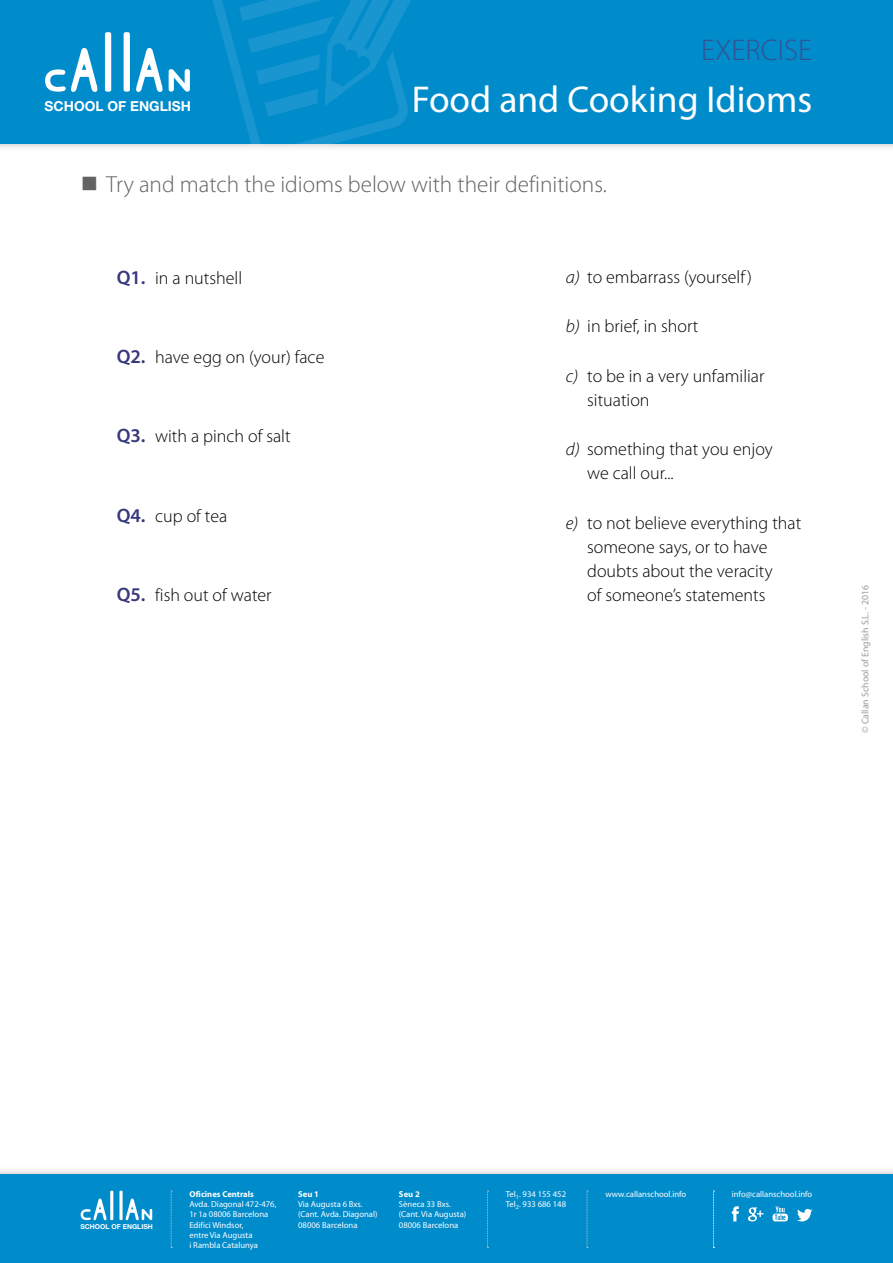
<style>
.page{position:relative;width:893px;height:1263px;background:#fff}
.page>*{position:absolute;margin:0;border:0;box-sizing:border-box;transform-origin:0 0}
.t1{font:37.5px "Myriad Pro";color:#fff}
.t2{font:300 30px "Myriad Pro";color:#345292}
.t3{font:300 23.25px "Myriad Pro";color:#646363}
.t4{font:300 18px/24px "Myriad Pro";color:#000}
.t5{font:700 13.8px "Helvetica Neue LT Std";color:#fff}
.t6{font:9.75px "Myriad Pro";color:#9d9d9c}
.t7{font:8.7px/10.2px "Myriad Pro";color:#fff}
.t8{font:700 8.7px "Myriad Pro";color:#fff}
.t9{font:700 6.75px "Helvetica Neue LT Std";color:#fff}
.s1{font-weight:600;font-size:19.5px;color:#37377c}
.s2{font-style:italic}
</style>
<div class="page">
<div style="left:0;top:1166px;width:893px;height:97px;background:#000;opacity:.29"></div>
<div style="left:0;top:1174px;width:893px;height:89px;background:#008bcb"></div>
<div style="left:0;top:0;width:893px;height:152px;background:#000;opacity:.29"></div>
<div style="left:0;top:0;width:893px;height:144px;background:#008bcb"></div>
<svg style="left:201px;top:0;width:241px;height:152px"></svg>
<svg style="left:105px;top:32px;width:6px;height:60px"></svg>
<svg style="left:45px;top:48px;width:53px;height:44px"></svg>
<svg style="left:124px;top:32px;width:66px;height:60px"></svg>
<hr style="left:110px;top:1191px;width:3px;height:29px;background:#fff">
<svg style="left:125px;top:1198px;width:27px;height:22px"></svg>
<svg style="left:81px;top:1198px;width:26px;height:22px"></svg>
<svg style="left:119px;top:1191px;width:4px;height:29px"></svg>
<svg style="left:732px;top:1206px;width:7px;height:15px"></svg>
<svg style="left:748px;top:1207px;width:15px;height:14px"></svg>
<svg style="left:797px;top:1209px;width:15px;height:12px"></svg>
<svg style="left:772px;top:1206px;width:16px;height:15px"></svg>
<svg style="left:171px;top:1191px;width:1px;height:57px"></svg>
<svg style="left:487px;top:1191px;width:2px;height:57px"></svg>
<svg style="left:587px;top:1191px;width:1px;height:57px"></svg>
<svg style="left:713px;top:1191px;width:1px;height:57px"></svg>
<p class="t5" style="left:45px;top:97px;width:148px">SCHOOL OF ENGLISH</p>
<h2 class="t2" style="left:701px;top:34px;width:113px">EXERCISE</h2>
<h1 class="t1" style="left:412px;top:79px;width:402px">Food and Cooking Idioms</h1>
<p class="t3" style="left:81px;top:171px;width:527px">■ Try and match the idioms below with their definitions.</p>
<p class="t4" style="left:117px;top:266px;width:127px"><span class="s1">Q1.</span> in a nutshell</p>
<p class="t4" style="left:117px;top:345px;width:209px"><span class="s1">Q2.</span> have egg on (your) face</p>
<p class="t4" style="left:117px;top:425px;width:175px"><span class="s1">Q3.</span> with a pinch of salt</p>
<p class="t4" style="left:117px;top:504px;width:112px"><span class="s1">Q4.</span> cup of tea</p>
<p class="t4" style="left:117px;top:583px;width:156px"><span class="s1">Q5.</span> fish out of water</p>
<p class="t4" style="left:566px;top:265px;width:188px"><span class="s2">a)</span> to embarrass (yourself )</p>
<p class="t4" style="left:566px;top:314px;width:134px"><span class="s2">b)</span> in brief, in short</p>
<p class="t4" style="left:587px;top:364px;width:179px;text-indent:-21px"><span class="s2">c)</span> to be in a very unfamiliar situation</p>
<p class="t4" style="left:587px;top:438px;width:187px;text-indent:-21px"><span class="s2">d)</span> something that you enjoy we call our...</p>
<p class="t4" style="left:587px;top:511px;width:216px;text-indent:-21px"><span class="s2">e)</span> to not believe everything that someone says, or to have doubts about the veracity<br>of someone’s statements</p>
<p class="t6" style="left:860px;top:733px;width:149px;rotate:-90deg">© Callan School of English S.L. - 2016</p>
<p class="t9" style="left:80px;top:1223px;width:74px">SCHOOL OF ENGLISH</p>
<p class="t8" style="left:189px;top:1189px;width:66px">Oficines Centrals</p>
<p class="t7" style="left:605px;top:1189px;width:82px">www.callanschool.info</p>
<p class="t7" style="left:189px;top:1199px;width:89px">Avda. Diagonal 472-476,<br>1r 1a 08006 Barcelona<br>Edifici Windsor,<br>entre Via Augusta<br>i Rambla Catalunya</p>
<p class="t7" style="left:506px;top:1189px;width:62px">Tel<sub>1</sub>. 934 155 452<br>Tel<sub>2</sub>. 933 686 148</p>
<p class="t7" style="left:732px;top:1189px;width:82px">info@callanschool.info</p>
<p class="t8" style="left:298px;top:1189px;width:22px">Seu 1</p>
<p class="t7" style="left:298px;top:1199px;width:81px">Via Augusta 6 Bxs. (Cant. Avda. Diagonal)<br>08006 Barcelona</p>
<p class="t8" style="left:399px;top:1189px;width:22px">Seu 2</p>
<p class="t7" style="left:399px;top:1199px;width:69px">Sèneca 33 Bxs. (Cant. Via Augusta)<br>08006 Barcelona</p>
</div>
